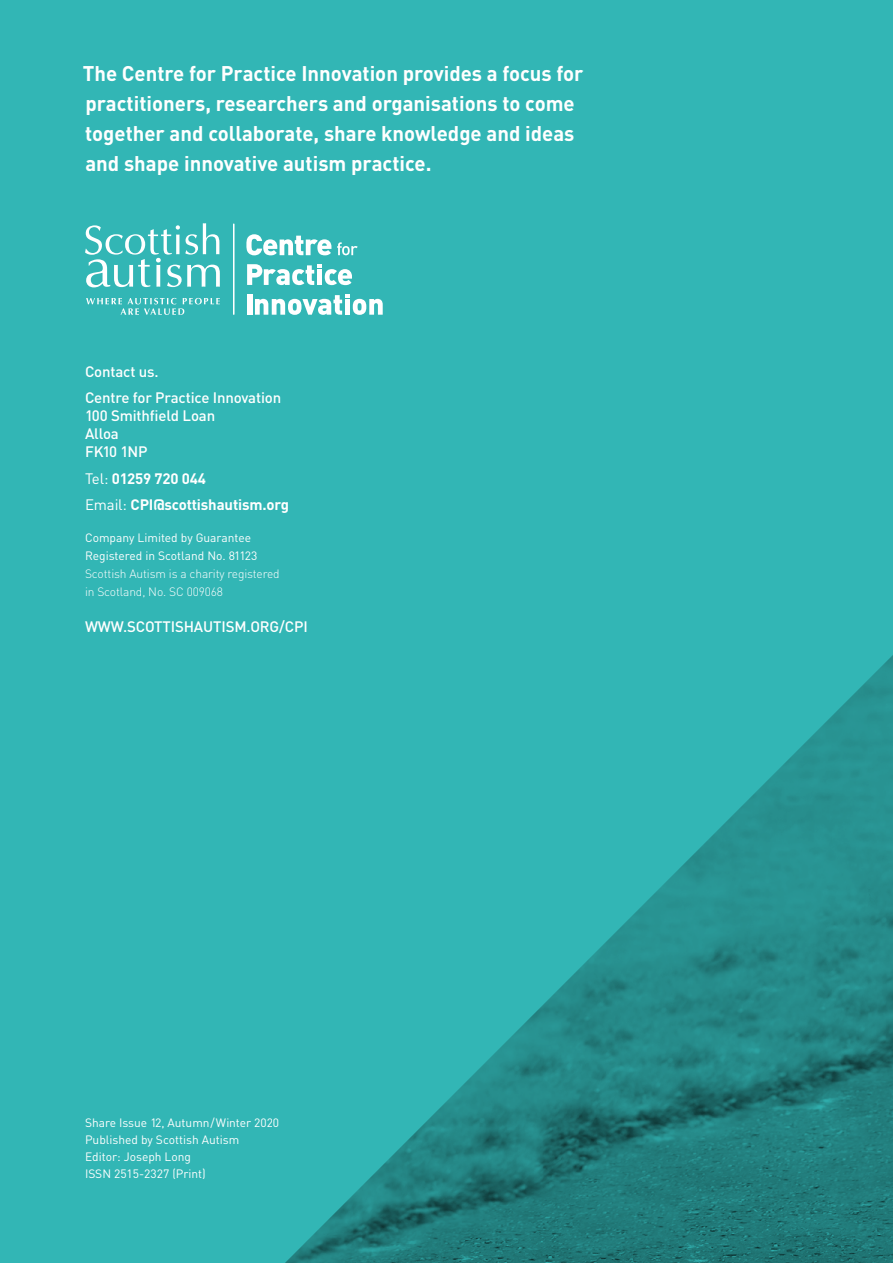
<style>
.page{position:relative;width:893px;height:1263px;background:#32b6b5}
.page>*{position:absolute;margin:0;border:0;box-sizing:border-box;transform-origin:0 0}
.t1{font:700 21px/30px "DIN";color:#fff}
.t2{font:500 15px/18px "DIN";letter-spacing:-.01em;color:#fff}
.t3{font:700 15px/26.5px "DIN";letter-spacing:-.01em;color:#fff}
.t4{font:12px/17.1px "DIN";color:#fff}
.t5{font:300 12px/18px "DIN";letter-spacing:-.01em;color:#fff}
.s1{font-weight:400}
</style>
<div class="page">
<img style="left:285px;top:655px;width:608px;height:608px">
<svg style="left:246px;top:234px;width:85px;height:21px"></svg>
<svg style="left:337px;top:242px;width:21px;height:13px"></svg>
<svg style="left:247px;top:264px;width:105px;height:21px"></svg>
<div style="left:247px;top:294px;width:5px;height:21px;background:#fff"></div>
<svg style="left:255px;top:294px;width:128px;height:21px"></svg>
<svg style="left:85px;top:223px;width:135px;height:64px"></svg>
<hr style="left:233px;top:223px;width:2px;height:92px;background:#fff">
<svg style="left:86px;top:298px;width:134px;height:17px"></svg>
<p class="t1" style="left:83px;top:58px;width:502px">The Centre for Practice Innovation provides a focus for practitioners, researchers and organisations to come together and collaborate, share knowledge and ideas and shape innovative autism practice.</p>
<p class="t2" style="left:85px;top:358px;width:198px;line-height:26.5px">Contact us.<br>Centre for Practice Innovation</p>
<p class="t2" style="left:85px;top:406px;width:132px">100 Smithfield Loan<br>Alloa<br>FK10 1NP</p>
<p class="t3" style="left:85px;top:465px;width:206px"><span class="s1">Tel:</span> 01259 720 044<br><span class="s1">Email:</span> CPI@scottishautism.org</p>
<p class="t4" style="left:85px;top:529px;width:174px;line-height:18px">Company Limited by Guarantee<br>Registered in Scotland No. 81123</p>
<p class="t5" style="left:85px;top:565px;width:196px">Scottish Autism is a charity registered in Scotland, No. SC 009068</p>
<p class="t2" style="left:85px;top:617px;width:224px">WWW.SCOTTISHAUTISM.ORG/CPI</p>
<p class="t4" style="left:85px;top:1113px;width:196px">Share Issue 12, Autumn/Winter 2020<br>Published by Scottish Autism<br>Editor: Joseph Long<br>ISSN 2515-2327 (Print)</p>
</div>
